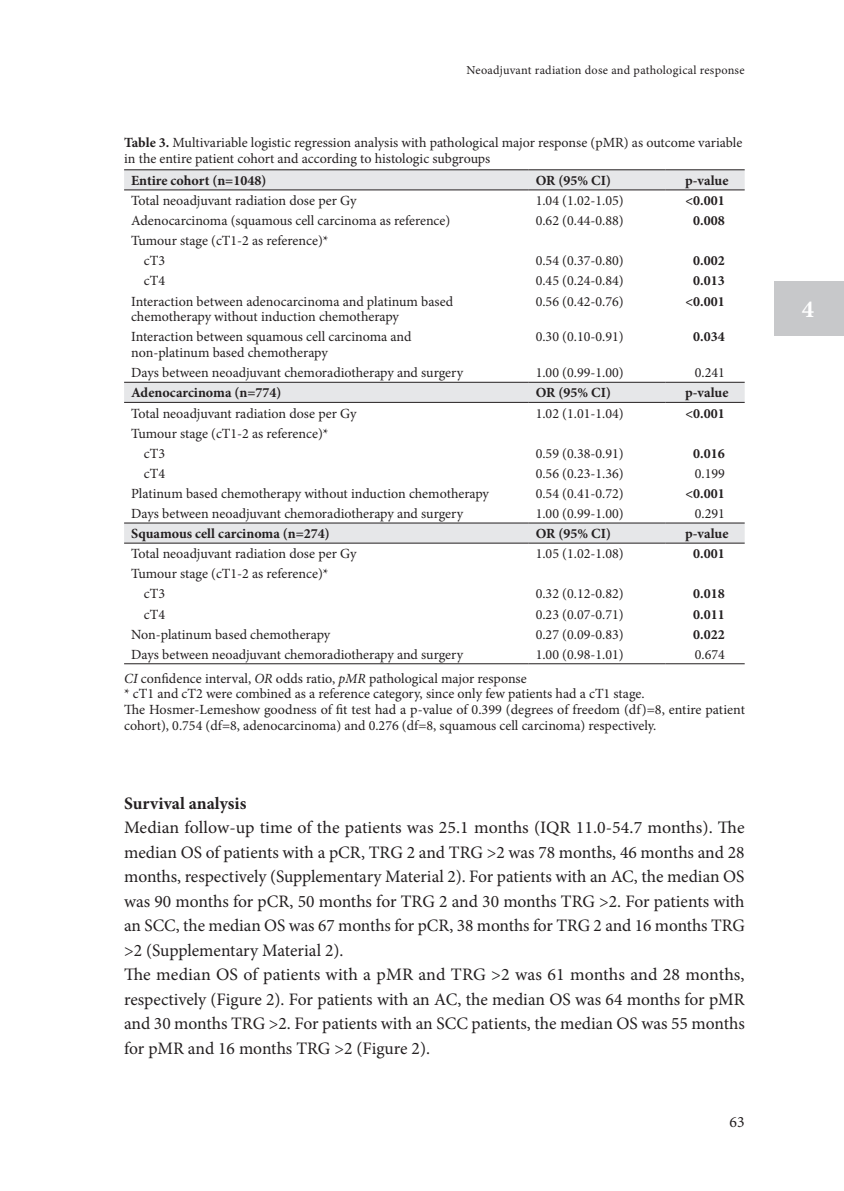
<style>
.page{position:relative;width:844px;height:1191px;background:#fff}
.page>*{position:absolute;margin:0;border:0;box-sizing:border-box;transform-origin:0 0}
.t1{font:700 24.5px "Minion Pro";color:#fff}
.platte_tekst{font:17.5px/24.5px "Minion Pro";letter-spacing:-.005em;color:#231f20;text-align:justify}
.KOP_II{font:700 17.5px "Minion Pro";color:#231f20}
.t2{font:15.75px "Minion Pro";color:#231f20}
.Tabel_tekst{font:14px/15.8px "Minion Pro";color:#231f20}
.table_legend{font:14px/15.8px "Minion Pro";color:#231f20}
.Tabel_tekst-2{font:700 14px "Minion Pro";color:#231f20}
.t3{font:12.25px "Minion Pro";letter-spacing:.02em;color:#231f20}
.s1{font-weight:700}
.s2{font-style:italic}
</style>
<div class="page">
<div style="left:774px;top:281px;width:69px;height:55px;background:#c7c8ca"></div>
<svg style="left:124px;top:170px;width:620px;height:373px"></svg>
<hr style="left:124px;top:169px;width:404px;height:1px;background:#231f20">
<hr style="left:528px;top:169px;width:137px;height:1px;background:#231f20">
<hr style="left:665px;top:169px;width:79px;height:1px;background:#231f20">
<hr style="left:528px;top:382px;width:137px;height:1px;background:#231f20">
<hr style="left:665px;top:382px;width:79px;height:1px;background:#231f20">
<hr style="left:528px;top:523px;width:137px;height:1px;background:#231f20">
<hr style="left:665px;top:523px;width:79px;height:1px;background:#231f20">
<hr style="left:124px;top:190px;width:404px;height:1px;background:#231f20">
<hr style="left:528px;top:190px;width:137px;height:1px;background:#231f20">
<hr style="left:665px;top:190px;width:79px;height:1px;background:#231f20">
<hr style="left:528px;top:402px;width:137px;height:1px;background:#231f20">
<hr style="left:665px;top:402px;width:79px;height:1px;background:#231f20">
<hr style="left:528px;top:543px;width:137px;height:1px;background:#231f20">
<hr style="left:665px;top:543px;width:79px;height:1px;background:#231f20">
<hr style="left:124px;top:663px;width:404px;height:1px;background:#231f20">
<hr style="left:528px;top:663px;width:137px;height:1px;background:#231f20">
<hr style="left:665px;top:663px;width:79px;height:1px;background:#231f20">
<hr style="left:124px;top:382px;width:404px;height:1px;background:#231f20">
<hr style="left:124px;top:402px;width:404px;height:1px;background:#231f20">
<hr style="left:124px;top:523px;width:404px;height:1px;background:#231f20">
<hr style="left:124px;top:543px;width:404px;height:1px;background:#231f20">
<p class="t3" style="left:466px;top:61px;width:280px">Neoadjuvant radiation dose and pathological response</p>
<p class="Tabel_tekst" style="left:124px;top:134px;width:619px"><span class="s1">Table 3.</span> Multivariable logistic regression analysis with pathological major response (pMR) as outcome variable in the entire patient cohort and according to histologic subgroups</p>
<p class="Tabel_tekst-2" style="left:131px;top:171px;width:137px">Entire cohort (n=1048)</p>
<p class="Tabel_tekst-2" style="left:535px;top:171px;width:77px">OR (95% CI)</p>
<p class="Tabel_tekst-2" style="left:685px;top:171px;width:45px">p-value</p>
<p class="Tabel_tekst" style="left:131px;top:193px;width:227px">Total neoadjuvant radiation dose per Gy</p>
<p class="Tabel_tekst" style="left:535px;top:193px;width:89px">1.04 (1.02-1.05)</p>
<p class="Tabel_tekst-2" style="left:685px;top:191px;width:41px">&lt;0.001</p>
<p class="Tabel_tekst" style="left:131px;top:213px;width:320px">Adenocarcinoma (squamous cell carcinoma as reference)</p>
<p class="Tabel_tekst" style="left:535px;top:213px;width:89px">0.62 (0.44-0.88)</p>
<p class="Tabel_tekst-2" style="left:693px;top:211px;width:33px">0.008</p>
<p class="Tabel_tekst" style="left:131px;top:233px;width:199px">Tumour stage (cT1-2 as reference)*</p>
<p class="Tabel_tekst" style="left:144px;top:253px;width:23px">cT3</p>
<p class="Tabel_tekst" style="left:535px;top:253px;width:89px">0.54 (0.37-0.80)</p>
<p class="Tabel_tekst-2" style="left:693px;top:251px;width:33px">0.002</p>
<p class="Tabel_tekst" style="left:144px;top:273px;width:23px">cT4</p>
<p class="Tabel_tekst" style="left:535px;top:273px;width:89px">0.45 (0.24-0.84)</p>
<p class="Tabel_tekst-2" style="left:693px;top:271px;width:33px">0.013</p>
<p class="Tabel_tekst" style="left:131px;top:293px;width:323px">Interaction between adenocarcinoma and platinum based chemotherapy without induction chemotherapy</p>
<p class="Tabel_tekst" style="left:535px;top:293px;width:89px">0.56 (0.42-0.76)</p>
<p class="Tabel_tekst-2" style="left:685px;top:291px;width:41px">&lt;0.001</p>
<p class="Tabel_tekst" style="left:131px;top:329px;width:282px">Interaction between squamous cell carcinoma and non-platinum based chemotherapy</p>
<p class="Tabel_tekst" style="left:535px;top:329px;width:89px">0.30 (0.10-0.91)</p>
<p class="Tabel_tekst-2" style="left:693px;top:327px;width:33px">0.034</p>
<p class="Tabel_tekst" style="left:131px;top:365px;width:333px">Days between neoadjuvant chemoradiotherapy and surgery</p>
<p class="Tabel_tekst" style="left:535px;top:365px;width:89px">1.00 (0.99-1.00)</p>
<p class="Tabel_tekst" style="left:694px;top:365px;width:32px">0.241</p>
<p class="Tabel_tekst-2" style="left:131px;top:383px;width:152px">Adenocarcinoma (n=774)</p>
<p class="Tabel_tekst-2" style="left:535px;top:383px;width:77px">OR (95% CI)</p>
<p class="Tabel_tekst-2" style="left:685px;top:383px;width:45px">p-value</p>
<p class="Tabel_tekst" style="left:131px;top:405px;width:227px">Total neoadjuvant radiation dose per Gy</p>
<p class="Tabel_tekst" style="left:535px;top:405px;width:89px">1.02 (1.01-1.04)</p>
<p class="Tabel_tekst-2" style="left:685px;top:403px;width:41px">&lt;0.001</p>
<p class="Tabel_tekst" style="left:131px;top:425px;width:199px">Tumour stage (cT1-2 as reference)*</p>
<p class="Tabel_tekst" style="left:144px;top:445px;width:23px">cT3</p>
<p class="Tabel_tekst" style="left:535px;top:445px;width:89px">0.59 (0.38-0.91)</p>
<p class="Tabel_tekst-2" style="left:693px;top:443px;width:33px">0.016</p>
<p class="Tabel_tekst" style="left:144px;top:465px;width:23px">cT4</p>
<p class="Tabel_tekst" style="left:535px;top:465px;width:89px">0.56 (0.23-1.36)</p>
<p class="Tabel_tekst" style="left:694px;top:465px;width:32px">0.199</p>
<p class="Tabel_tekst" style="left:131px;top:485px;width:359px">Platinum based chemotherapy without induction chemotherapy</p>
<p class="Tabel_tekst" style="left:535px;top:485px;width:89px">0.54 (0.41-0.72)</p>
<p class="Tabel_tekst-2" style="left:685px;top:483px;width:41px">&lt;0.001</p>
<p class="Tabel_tekst" style="left:131px;top:506px;width:333px">Days between neoadjuvant chemoradiotherapy and surgery</p>
<p class="Tabel_tekst" style="left:535px;top:506px;width:89px">1.00 (0.99-1.00)</p>
<p class="Tabel_tekst" style="left:694px;top:506px;width:32px">0.291</p>
<p class="Tabel_tekst-2" style="left:131px;top:524px;width:200px">Squamous cell carcinoma (n=274)</p>
<p class="Tabel_tekst-2" style="left:535px;top:524px;width:77px">OR (95% CI)</p>
<p class="Tabel_tekst-2" style="left:685px;top:524px;width:45px">p-value</p>
<p class="Tabel_tekst" style="left:131px;top:546px;width:227px">Total neoadjuvant radiation dose per Gy</p>
<p class="Tabel_tekst" style="left:535px;top:546px;width:89px">1.05 (1.02-1.08)</p>
<p class="Tabel_tekst-2" style="left:693px;top:544px;width:33px">0.001</p>
<p class="Tabel_tekst" style="left:131px;top:566px;width:199px">Tumour stage (cT1-2 as reference)*</p>
<p class="Tabel_tekst" style="left:144px;top:586px;width:23px">cT3</p>
<p class="Tabel_tekst" style="left:535px;top:586px;width:89px">0.32 (0.12-0.82)</p>
<p class="Tabel_tekst-2" style="left:693px;top:584px;width:33px">0.018</p>
<p class="Tabel_tekst" style="left:144px;top:606px;width:23px">cT4</p>
<p class="Tabel_tekst" style="left:535px;top:606px;width:89px">0.23 (0.07-0.71)</p>
<p class="Tabel_tekst-2" style="left:693px;top:604px;width:33px">0.011</p>
<p class="Tabel_tekst" style="left:131px;top:626px;width:200px">Non-platinum based chemotherapy</p>
<p class="Tabel_tekst" style="left:535px;top:626px;width:89px">0.27 (0.09-0.83)</p>
<p class="Tabel_tekst-2" style="left:693px;top:624px;width:33px">0.022</p>
<p class="Tabel_tekst" style="left:131px;top:646px;width:333px">Days between neoadjuvant chemoradiotherapy and surgery</p>
<p class="Tabel_tekst" style="left:535px;top:646px;width:89px">1.00 (0.98-1.01)</p>
<p class="Tabel_tekst" style="left:694px;top:646px;width:32px">0.674</p>
<p class="table_legend" style="left:124px;top:670px;width:404px"><span class="s2">CI</span> confidence interval, <span class="s2">OR</span> odds ratio, <span class="s2">pMR</span> pathological major response</p>
<p class="table_legend" style="left:124px;top:686px;width:522px">* cT1 and cT2 were combined as a reference category, since only few patients had a cT1 stage.</p>
<p class="table_legend" style="left:124px;top:702px;width:622px">The Hosmer-Lemeshow goodness of fit test had a p-value of 0.399 (degrees of freedom (df)=8, entire patient cohort), 0.754 (df=8, adenocarcinoma) and 0.276 (df=8, squamous cell carcinoma) respectively.</p>
<p class="KOP_II" style="left:124px;top:791px;width:124px">Survival analysis</p>
<p class="platte_tekst" style="left:124px;top:815px;width:622px">Median follow-up time of the patients was 25.1 months (IQR 11.0-54.7 months). The median OS of patients with a pCR, TRG 2 and TRG &gt;2 was 78 months, 46 months and 28 months, respectively (Supplementary Material 2). For patients with an AC, the median OS was 90 months for pCR, 50 months for TRG 2 and 30 months TRG &gt;2. For patients with an SCC, the median OS was 67 months for pCR, 38 months for TRG 2 and 16 months TRG &gt;2 (Supplementary Material 2).</p>
<p class="platte_tekst" style="left:124px;top:962px;width:622px">The median OS of patients with a pMR and TRG &gt;2 was 61 months and 28 months, respectively (Figure 2). For patients with an AC, the median OS was 64 months for pMR and 30 months TRG &gt;2. For patients with an SCC patients, the median OS was 55 months for pMR and 16 months TRG &gt;2 (Figure 2).</p>
<p class="t2" style="left:729px;top:1111px;width:17px">63</p>
<h1 class="t1" style="left:801px;top:292px;width:14px">4</h1>
</div>
